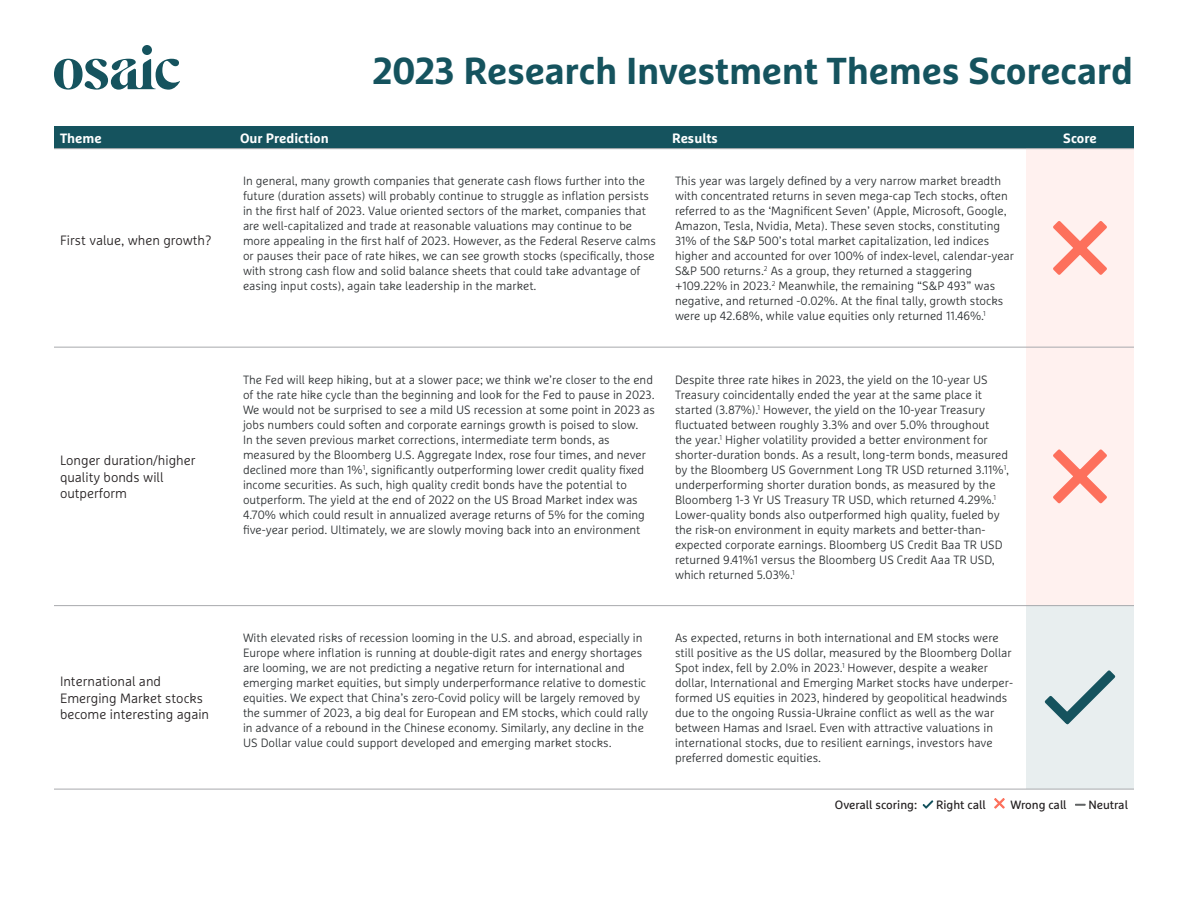
<style>
.page{position:relative;width:1188px;height:918px;background:#fff}
.page>*{position:absolute;margin:0;border:0;box-sizing:border-box;transform-origin:0 0}
._1-document-header{font:700 37.5px "Marselis Pro";letter-spacing:-.01em;color:#15535e}
.t1{font:300 13.5px/16.5px "Marselis Pro";color:#231f20}
.t2{font:700 13.5px "Marselis Pro";color:#fff}
.t3{font:300 12px/15px "Marselis Pro";color:#2c3032}
.t4{font:12px "Marselis Pro";color:#231f20}
</style>
<div class="page">
<svg style="left:54px;top:45px;width:126px;height:45px"></svg>
<div style="left:54px;top:126px;width:1080px;height:22px;background:#15535e"></div>
<div style="left:1026px;top:149px;width:108px;height:456px;background:#fff1ef"></div>
<div style="left:1026px;top:606px;width:108px;height:183px;background:#e8eeef"></div>
<hr style="left:54px;top:148px;width:180px;height:1px;background:#a8a9ad">
<hr style="left:234px;top:148px;width:432px;height:1px;background:#a8a9ad">
<hr style="left:666px;top:148px;width:360px;height:1px;background:#a8a9ad">
<hr style="left:1026px;top:148px;width:108px;height:1px;background:#a8a9ad">
<hr style="left:54px;top:347px;width:180px;height:1px;background:#a8a9ad">
<hr style="left:234px;top:347px;width:432px;height:1px;background:#a8a9ad">
<hr style="left:666px;top:347px;width:360px;height:1px;background:#a8a9ad">
<hr style="left:1026px;top:347px;width:108px;height:1px;background:#a8a9ad">
<hr style="left:54px;top:605px;width:180px;height:1px;background:#a8a9ad">
<hr style="left:234px;top:605px;width:432px;height:1px;background:#a8a9ad">
<hr style="left:666px;top:605px;width:360px;height:1px;background:#a8a9ad">
<hr style="left:1026px;top:605px;width:108px;height:1px;background:#a8a9ad">
<hr style="left:54px;top:789px;width:180px;height:1px;background:#a8a9ad">
<hr style="left:234px;top:789px;width:432px;height:1px;background:#a8a9ad">
<hr style="left:666px;top:789px;width:360px;height:1px;background:#a8a9ad">
<hr style="left:1026px;top:789px;width:108px;height:1px;background:#a8a9ad">
<svg style="left:1050px;top:218px;width:60px;height:60px"></svg>
<svg style="left:1050px;top:447px;width:60px;height:59px"></svg>
<svg style="left:1044px;top:670px;width:72px;height:55px"></svg>
<svg style="left:922px;top:800px;width:12px;height:9px"></svg>
<svg style="left:994px;top:798px;width:11px;height:11px"></svg>
<svg style="left:1075px;top:804px;width:11px;height:2px"></svg>
<p class="_1-document-header" style="left:372px;top:47px;width:762px">2023 Research Investment Themes Scorecard</p>
<p class="t2" style="left:60px;top:130px;width:43px">Theme</p>
<p class="t2" style="left:240px;top:130px;width:90px">Our Prediction</p>
<p class="t2" style="left:672px;top:130px;width:47px">Results</p>
<p class="t2" style="left:1063px;top:130px;width:35px">Score</p>
<p class="t1" style="left:60px;top:232px;width:153px">First value, when growth?</p>
<p class="t1" style="left:60px;top:452px;width:137px">Longer duration/higher quality bonds will outperform</p>
<p class="t1" style="left:60px;top:673px;width:151px">International and<br>Emerging Market stocks become interesting again</p>
<p class="t3" style="left:243px;top:173px;width:414px">In general, many growth companies that generate cash flows further into the future (duration assets) will probably continue to struggle as inflation persists in the first half of 2023. Value oriented sectors of the market, companies that are well-capitalized and trade at reasonable valuations may continue to be more appealing in the first half of 2023. However, as the Federal Reserve calms or pauses their pace of rate hikes, we can see growth stocks (specifically, those with strong cash flow and solid balance sheets that could take advantage of easing input costs), again take leadership in the market.</p>
<p class="t3" style="left:675px;top:173px;width:341px">This year was largely defined by a very narrow market breadth with concentrated returns in seven mega-cap Tech stocks, often referred to as the ‘Magnificent Seven’ (Apple, Microsoft, Google, Amazon, Tesla, Nvidia, Meta). These seven stocks, constituting 31% of the S&amp;P 500’s total market capitalization, led indices higher and accounted for over 100% of index-level, calendar-year S&amp;P 500 returns.<sup>2</sup> As a group, they returned a staggering +109.22% in 2023.<sup>2</sup> Meanwhile, the remaining “S&amp;P 493” was negative, and returned -0.02%. At the final tally, growth stocks were up 42.68%, while value equities only returned 11.46%.<sup>1</sup></p>
<p class="t3" style="left:243px;top:372px;width:414px">The Fed will keep hiking, but at a slower pace; we think we’re closer to the end of the rate hike cycle than the beginning and look for the Fed to pause in 2023.<br>We would not be surprised to see a mild US recession at some point in 2023 as jobs numbers could soften and corporate earnings growth is poised to slow.<br>In the seven previous market corrections, intermediate term bonds, as measured by the Bloomberg U.S. Aggregate Index, rose four times, and never declined more than 1%<sup>1</sup>, significantly outperforming lower credit quality fixed income securities. As such, high quality credit bonds have the potential to outperform. The yield at the end of 2022 on the US Broad Market index was 4.70% which could result in annualized average returns of 5% for the coming five-year period. Ultimately, we are slowly moving back into an environment</p>
<p class="t3" style="left:675px;top:372px;width:336px">Despite three rate hikes in 2023, the yield on the 10-year US Treasury coincidentally ended the year at the same place it started (3.87%).<sup>1</sup> However, the yield on the 10-year Treasury fluctuated between roughly 3.3% and over 5.0% throughout the year.<sup>1</sup> Higher volatility provided a better environment for shorter-duration bonds. As a result, long-term bonds, measured by the Bloomberg US Government Long TR USD returned 3.11%<sup>1</sup>, underperforming shorter duration bonds, as measured by the Bloomberg 1-3 Yr US Treasury TR USD, which returned 4.29%.<sup>1<br></sup>Lower-quality bonds also outperformed high quality, fueled by the risk-on environment in equity markets and better-than&shy;expected corporate earnings. Bloomberg US Credit Baa TR USD returned 9.41%1 versus the Bloomberg US Credit Aaa TR USD, which returned 5.03%.<sup>1</sup></p>
<p class="t3" style="left:243px;top:630px;width:407px">With elevated risks of recession looming in the U.S. and abroad, especially in Europe where inflation is running at double-digit rates and energy shortages are looming, we are not predicting a negative return for international and emerging market equities, but simply underperformance relative to domestic equities. We expect that China’s zero-Covid policy will be largely removed by the summer of 2023, a big deal for European and EM stocks, which could rally in advance of a rebound in the Chinese economy. Similarly, any decline in the US Dollar value could support developed and emerging market stocks.</p>
<p class="t3" style="left:675px;top:630px;width:340px">As expected, returns in both international and EM stocks were still positive as the US dollar, measured by the Bloomberg Dollar Spot index, fell by 2.0% in 2023.<sup>1</sup> However, despite a weaker dollar, International and Emerging Market stocks have underper&shy;formed US equities in 2023, hindered by geopolitical headwinds due to the ongoing Russia-Ukraine conflict as well as the war between Hamas and Israel. Even with attractive valuations in international stocks, due to resilient earnings, investors have preferred domestic equities.</p>
<p class="t4" style="left:835px;top:797px;width:84px">Overall scoring:</p>
<p class="t4" style="left:936px;top:797px;width:51px">Right call</p>
<p class="t4" style="left:1010px;top:797px;width:58px">Wrong call</p>
<p class="t4" style="left:1088px;top:797px;width:41px">Neutral</p>
</div>
